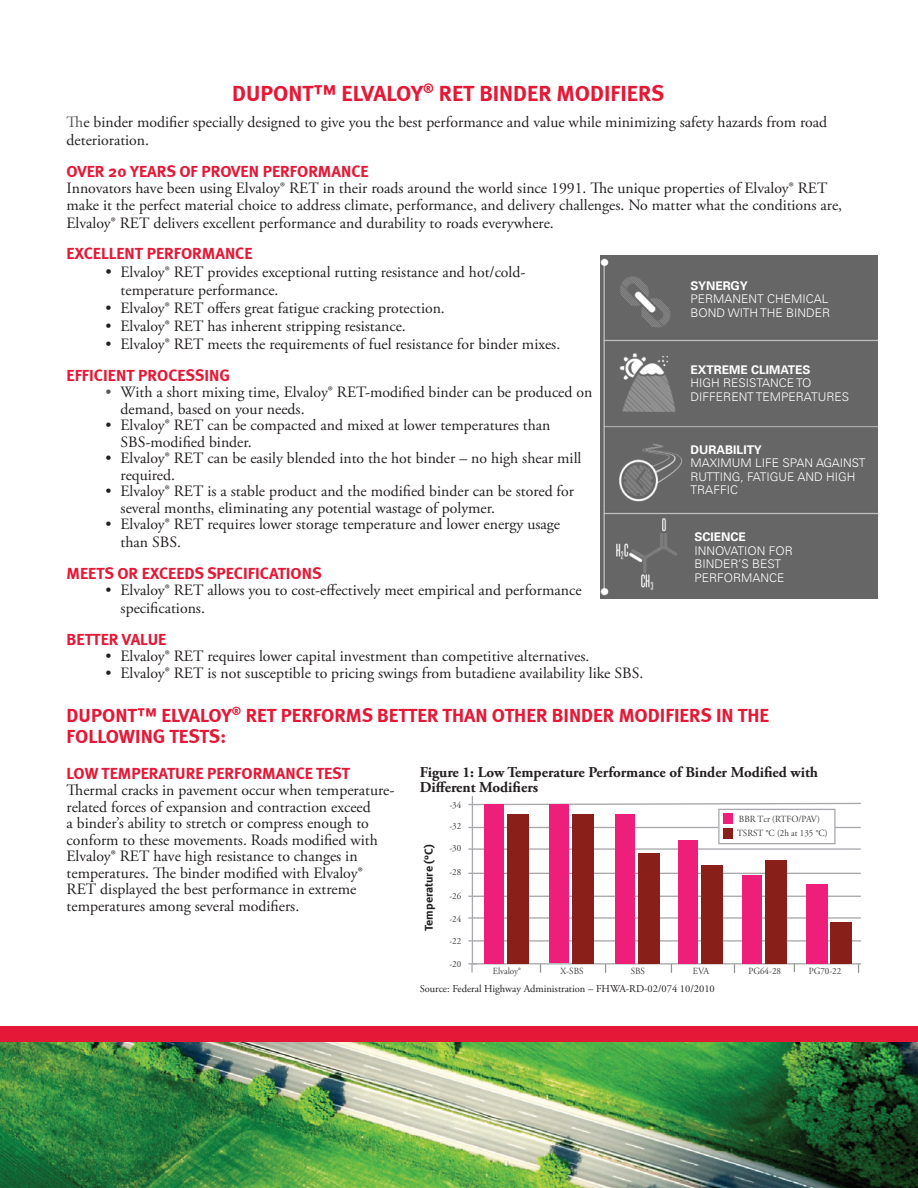
<style>
.page{position:relative;width:918px;height:1188px;background:#fff}
.page>*{position:absolute;margin:0;border:0;box-sizing:border-box;transform-origin:0 0}
.t1{font:700 22.5px "Meta";color:#e51836}
.t2{font:700 19.5px/21px "Meta";color:#e51836}
.t3{font:700 16.5px "Meta";color:#e51836}
.t4{font:15.75px/16.5px "Adobe Garamond Pro";color:#231f20}
.t5{font:700 15px/15px "Adobe Garamond Pro";color:#231f20}
.Side_Bar_box{font:300 12px/13.5px "Univers LT";color:#fff}
.t6{font:700 11.55px "Meta";color:#231f20;scale:1.04 1}
.t7{font:10.5px "Adobe Garamond Pro";color:#231f20}
.t8{font:9.45px/13.8px "Adobe Garamond Pro";color:#3e3e3f;scale:.96 1}
.s1{color:#57585a}
.s2{font-size:16.5px}
.s3{font-weight:700}
</style>
<div class="page">
<hr style="left:468px;top:827px;width:393px;height:1px;background:#a8a9ad">
<hr style="left:468px;top:848px;width:393px;height:2px;background:#a8a9ad">
<hr style="left:468px;top:873px;width:393px;height:1px;background:#a8a9ad">
<hr style="left:468px;top:896px;width:393px;height:1px;background:#a8a9ad">
<hr style="left:468px;top:917px;width:393px;height:2px;background:#a8a9ad">
<hr style="left:468px;top:940px;width:393px;height:2px;background:#a8a9ad">
<svg style="left:468px;top:963px;width:5px;height:10px"></svg>
<svg style="left:471px;top:796px;width:390px;height:169px"></svg>
<div style="left:484px;top:805px;width:20px;height:159px;background:#ee1e7b"></div>
<div style="left:508px;top:814px;width:21px;height:150px;background:#8a1f19"></div>
<div style="left:550px;top:805px;width:19px;height:158px;background:#ee1e7b"></div>
<div style="left:573px;top:814px;width:21px;height:149px;background:#8a1f19"></div>
<div style="left:615px;top:814px;width:20px;height:149px;background:#ee1e7b"></div>
<div style="left:638px;top:853px;width:22px;height:110px;background:#8a1f19"></div>
<div style="left:678px;top:840px;width:20px;height:123px;background:#ee1e7b"></div>
<div style="left:701px;top:865px;width:22px;height:98px;background:#8a1f19"></div>
<div style="left:742px;top:875px;width:19px;height:88px;background:#ee1e7b"></div>
<div style="left:765px;top:860px;width:22px;height:103px;background:#8a1f19"></div>
<div style="left:831px;top:922px;width:21px;height:41px;background:#8a1f19"></div>
<div style="left:806px;top:884px;width:22px;height:79px;background:#ee1e7b"></div>
<div style="left:719px;top:809px;width:116px;height:35px;background:#fff"></div>
<div style="left:718px;top:809px;width:118px;height:35px;border:1px solid #a8a9ad"></div>
<div style="left:723px;top:813px;width:10px;height:11px;background:#ee1e7b"></div>
<div style="left:723px;top:828px;width:9px;height:10px;background:#8a1f19"></div>
<img style="left:0;top:1041px;width:918px;height:147px">
<div style="left:0;top:1026px;width:918px;height:15px;background:#e51837"></div>
<div style="left:601px;top:256px;width:277px;height:342px;background:#666"></div>
<img style="left:608px;top:271px;width:74px;height:63px">
<img style="left:609px;top:344px;width:75px;height:74px">
<img style="left:606px;top:438px;width:78px;height:64px">
<img style="left:613px;top:514px;width:67px;height:82px">
<p class="t1" style="left:232px;top:80px;width:433px">DUPONT™ ELVALOY<sup>®</sup> RET BINDER MODIFIERS</p>
<p class="t4" style="left:67px;top:114px;width:762px;line-height:18px"><span class="s1">Th</span>e binder modifier specially designed to give you the best performance and value while minimizing safety hazards from road deterioration.</p>
<p class="t3" style="left:67px;top:161px;width:304px">OVER 20 YEARS OF PROVEN PERFORMANCE</p>
<p class="t4" style="left:67px;top:181px;width:777px">Innovators have been using Elvaloy® RET in their roads around the world since 1991. The unique properties of Elvaloy® RET make it the perfect material choice to address climate, performance, and delivery challenges. No matter what the conditions are,</p>
<p class="t4" style="left:67px;top:215px;width:489px">Elvaloy® RET delivers excellent performance and durability to roads everywhere.</p>
<p class="t3" style="left:67px;top:244px;width:187px">EXCELLENT PERFORMANCE</p>
<p class="t4" style="left:121px;top:264px;width:406px;line-height:18px;text-indent:-15px"><span class="s2">•</span> Elvaloy® RET provides exceptional rutting resistance and hot/cold&shy;temperature performance.</p>
<p class="t4" style="left:106px;top:301px;width:341px">• Elvaloy® RET offers great fatigue cracking protection.</p>
<p class="t4" style="left:106px;top:319px;width:302px">• Elvaloy® RET has inherent stripping resistance.</p>
<p class="t4" style="left:106px;top:337px;width:456px">• Elvaloy® RET meets the requirements of fuel resistance for binder mixes.</p>
<p class="t3" style="left:67px;top:365px;width:165px">EFFICIENT PROCESSING</p>
<p class="t4" style="left:121px;top:385px;width:473px;text-indent:-15px"><span class="s1">•</span> With a short mixing time, Elvaloy® RET-modified binder can be produced on demand, based on your needs.</p>
<p class="t4" style="left:121px;top:418px;width:431px;text-indent:-15px">• Elvaloy® RET can be compacted and mixed at lower temperatures than<br>SBS-modified binder.</p>
<p class="t4" style="left:121px;top:451px;width:462px;text-indent:-15px">• Elvaloy® RET can be easily blended into the hot binder – no high shear mill required.</p>
<p class="t4" style="left:121px;top:484px;width:455px;text-indent:-15px">• Elvaloy® RET is a stable product and the modified binder can be stored for several months, eliminating any potential wastage of polymer.</p>
<p class="t4" style="left:121px;top:516px;width:441px;line-height:18px;text-indent:-15px">• Elvaloy® RET requires lower storage temperature and lower energy usage than SBS.</p>
<p class="t3" style="left:67px;top:563px;width:257px">MEETS OR EXCEEDS SPECIFICATIONS</p>
<p class="t4" style="left:121px;top:582px;width:463px;line-height:18px;text-indent:-15px">• Elvaloy® RET allows you to cost-effectively meet empirical and performance specifications.</p>
<p class="t3" style="left:67px;top:629px;width:101px">BETTER VALUE</p>
<p class="t4" style="left:106px;top:649px;width:485px">• Elvaloy® RET requires lower capital investment than competitive alternatives.</p>
<p class="t4" style="left:106px;top:665px;width:539px">• Elvaloy® RET is not susceptible to pricing swings from butadiene availability like SBS.</p>
<p class="Side_Bar_box" style="left:691px;top:279px;width:141px"><span class="s3">SYNERGY<br></span>PERMANENT CHEMICAL<br>BOND WITH THE BINDER</p>
<p class="Side_Bar_box" style="left:691px;top:363px;width:160px"><span class="s3">EXTREME CLIMATES<br></span>HIGH RESISTANCE TO<br>DIFFERENT TEMPERATURES</p>
<p class="Side_Bar_box" style="left:691px;top:443px;width:177px"><span class="s3">DURABILITY<br></span>MAXIMUM LIFE SPAN AGAINST<br>RUTTING, FATIGUE AND HIGH<br>TRAFFIC</p>
<p class="Side_Bar_box" style="left:694px;top:530px;width:100px"><span class="s3">SCIENCE<br></span>INNOVATION FOR<br>BINDER’S BEST<br>PERFORMANCE</p>
<p class="t2" style="left:67px;top:704px;width:704px">DUPONT™ ELVALOY<sup>®</sup> RET PERFORMS BETTER THAN OTHER BINDER MODIFIERS IN THE<br>FOLLOWING TESTS:</p>
<p class="t3" style="left:67px;top:763px;width:285px">LOW TEMPERATURE PERFORMANCE TEST</p>
<p class="t4" style="left:67px;top:783px;width:329px">Thermal cracks in pavement occur when temperature&shy;related forces of expansion and contraction exceed<br>a binder’s ability to stretch or compress enough to conform to these movements. Roads modified with Elvaloy® RET have high resistance to changes in temperatures. The binder modified with Elvaloy® RET displayed the best performance in extreme temperatures among several modifiers.</p>
<p class="t5" style="left:420px;top:765px;width:400px">Figure 1: Low Temperature Performance of Binder Modified with<br>Different Modifiers</p>
<p class="t8" style="left:449px;top:798px;width:14px">-34</p>
<p class="t8" style="left:737px;top:813px;width:96px">BBR Tcr (RTFO/PAV)<br>TSRST °C (2h at 135 °C)</p>
<p class="t8" style="left:449px;top:820px;width:14px">-32</p>
<p class="t8" style="left:449px;top:841px;width:14px">-30</p>
<p class="t6" style="left:422px;top:931px;width:85px;rotate:-90deg">Temperature (°C)</p>
<p class="t8" style="left:449px;top:866px;width:14px">-28</p>
<p class="t8" style="left:449px;top:889px;width:14px">-26</p>
<p class="t8" style="left:449px;top:912px;width:14px">-24</p>
<p class="t8" style="left:449px;top:934px;width:14px">-22</p>
<p class="t8" style="left:449px;top:957px;width:14px">-20</p>
<p class="t8" style="left:493px;top:965px;width:31px">Elvaloy®</p>
<p class="t8" style="left:561px;top:965px;width:25px">X-SBS</p>
<p class="t8" style="left:631px;top:965px;width:16px">SBS</p>
<p class="t8" style="left:693px;top:965px;width:18px">EVA</p>
<p class="t8" style="left:748px;top:965px;width:35px">PG64-28</p>
<p class="t8" style="left:809px;top:965px;width:35px">PG70-22</p>
<p class="t7" style="left:420px;top:982px;width:297px">Source: Federal Highway Administration – FHWA-RD-02/074 10/2010</p>
</div>
